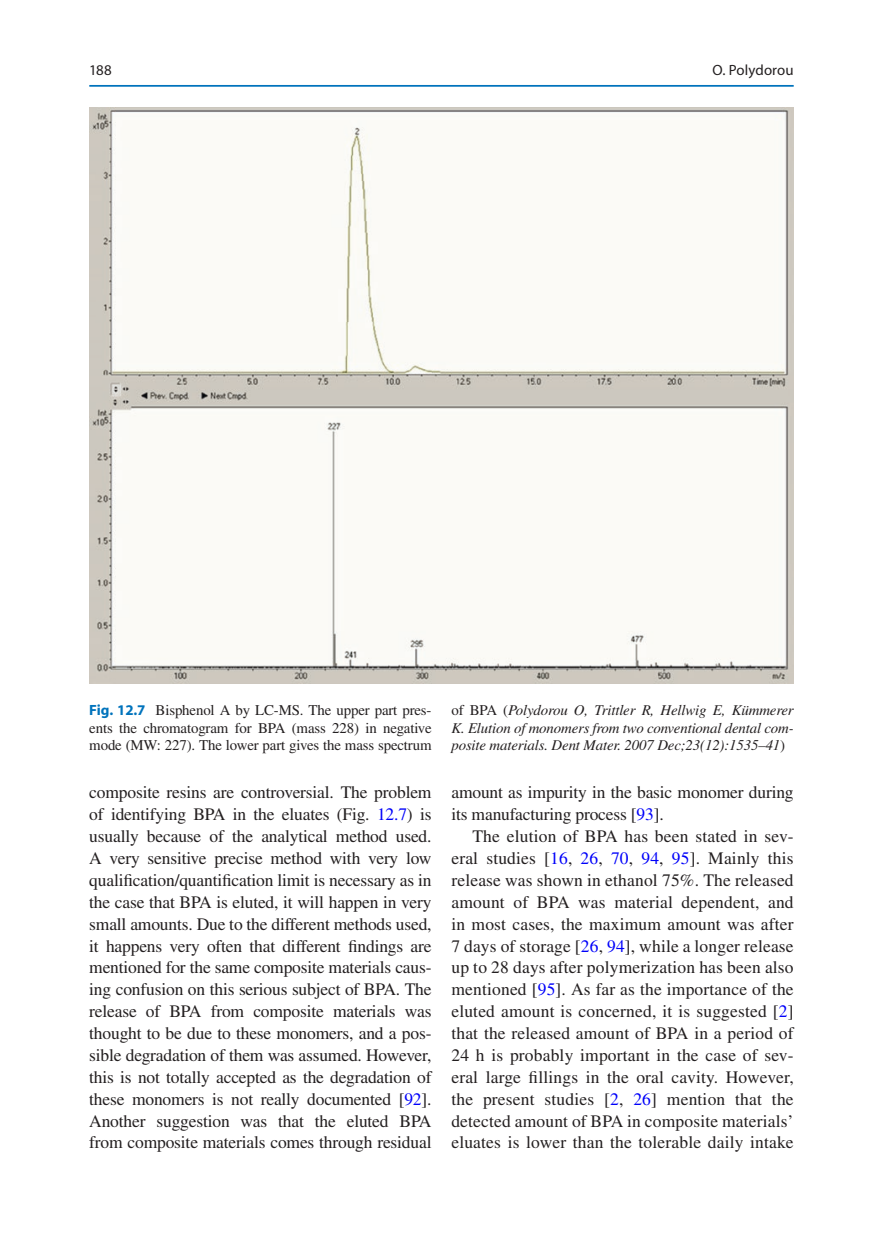
<style>
.page{position:relative;width:883px;height:1260px;background:#fff}
.page>*{position:absolute;margin:0;border:0;box-sizing:border-box;transform-origin:0 0}
.t1{font:17.5px/21.9px "Clrklt Tyhqfr Times";letter-spacing:-.01em;color:#231f20;text-align:justify}
.t2{font:italic 14.88px/17.5px "Brnyrg Pqlbmy Times";letter-spacing:-.01em;color:#231f20;text-align:justify}
.t3{font:14.88px/17.5px "Clrklt Tyhqfr Times";letter-spacing:-.01em;color:#231f20;text-align:justify}
.t4{font:14.88px "Ffjmmn Dqtyty Myriad";letter-spacing:.01em;color:#231f20}
.t5{font:14.88px "Rrtvhq Nmnnrb Myriad";color:#231f20}
.s1{font-family:"Lrbrbv Bsmnmb Myriad";font-weight:700;color:#0073bc}
.s2{font-family:"Clrklt Tyhqfr Times";font-style:normal}
.s3{color:#0000fa}
</style>
<div class="page">
<img style="left:89px;top:107px;width:705px;height:577px">
<hr style="left:89px;top:85px;width:705px;height:2px;background:#0073bc">
<p class="t5" style="left:89px;top:63px;width:24px">188</p>
<p class="t4" style="left:712px;top:63px;width:83px">O. Polydorou</p>
<p class="t3" style="left:89px;top:701px;width:344px"><span class="s1">Fig. 12.7</span> Bisphenol A by LC-MS. The upper part pres&shy;ents the chromatogram for BPA (mass 228) in negative mode (MW: 227). The lower part gives the mass spectrum</p>
<p class="t2" style="left:451px;top:701px;width:344px"><span class="s2">of BPA (</span>Polydorou O, Trittler R, Hellwig E, Kümmerer K. Elution of monomers from two conventional dental com&shy;posite materials. Dent Mater. 2007 Dec;23(12):1535–41<span class="s2">)</span></p>
<p class="t1" style="left:89px;top:782px;width:344px">composite resins are controversial. The problem of identifying BPA in the eluates (Fig. <span class="s3">12.7</span>) is usually because of the analytical method used.<br>A very sensitive precise method with very low qualification/quantification limit is necessary as in the case that BPA is eluted, it will happen in very small amounts. Due to the different methods used, it happens very often that different findings are mentioned for the same composite materials caus&shy;ing confusion on this serious subject of BPA. The release of BPA from composite materials was thought to be due to these monomers, and a pos&shy;sible degradation of them was assumed. However, this is not totally accepted as the degradation of these monomers is not really documented [<span class="s3">92</span>].<br>Another suggestion was that the eluted BPA from composite materials comes through residual</p>
<p class="t1" style="left:451px;top:782px;width:344px">amount as impurity in the basic monomer during its manufacturing process [<span class="s3">93</span>].</p>
<p class="t1" style="left:451px;top:825px;width:344px;text-indent:21px">The elution of BPA has been stated in sev&shy;eral studies [<span class="s3">16</span>, <span class="s3">26</span>, <span class="s3">70</span>, <span class="s3">94</span>, <span class="s3">95</span>]. Mainly this release was shown in ethanol 75%. The released amount of BPA was material dependent, and in most cases, the maximum amount was after 7 days of storage [<span class="s3">26</span>, <span class="s3">94</span>], while a longer release up to 28 days after polymerization has been also mentioned [<span class="s3">95</span>]. As far as the importance of the eluted amount is concerned, it is suggested [<span class="s3">2</span>] that the released amount of BPA in a period of 24 h is probably important in the case of sev&shy;eral large fillings in the oral cavity. However, the present studies [<span class="s3">2</span>, <span class="s3">26</span>] mention that the detected amount of BPA in composite materials’ eluates is lower than the tolerable daily intake</p>
</div>
